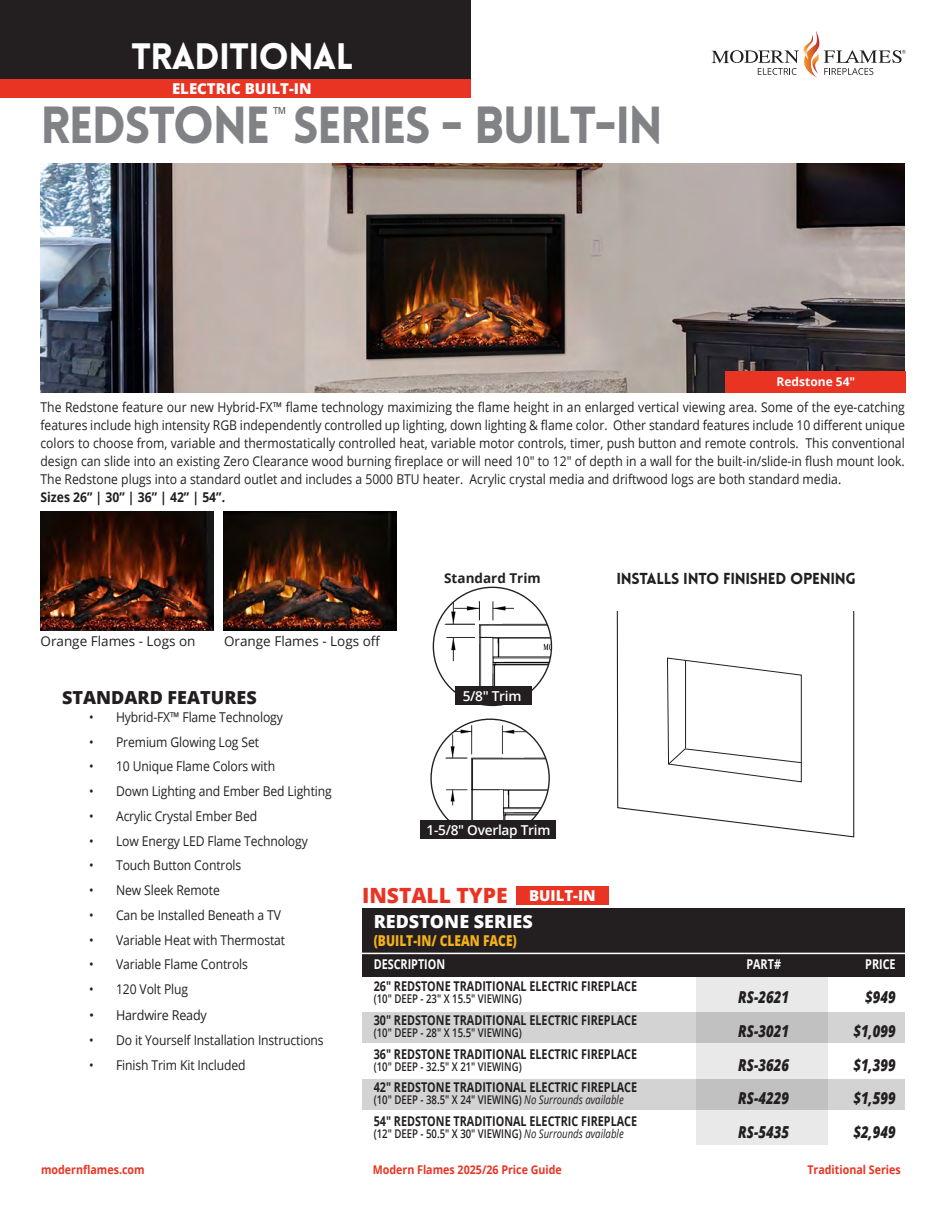
<style>
.page{position:relative;width:945px;height:1215px;background:#fff}
.page>*{position:absolute;margin:0;border:0;box-sizing:border-box;transform-origin:0 0}
.t1{font:900 51px "Lovelo";letter-spacing:-.035em;color:#808285;scale:.96 1}
.t2{font:900 36px "Lovelo";letter-spacing:-.02em;color:#fff}
.t3{font:800 21px "Open Sans";color:#ea3423}
.t4{font:19.5px "Open Sans";color:#6c6d70;scale:.9 1}
.t5{font:800 18px "Open Sans";color:#231f20}
.t6{font:800 18px "Open Sans";color:#fff}
.t7{font:italic 800 16.5px "Open Sans";color:#231f20;scale:.8 1}
.t8{font:900 15.6px "Lovelo";letter-spacing:-.02em;color:#231f20}
.t9{font:800 15px "Open Sans";color:#fff}
.t10{font:800 15px "Open Sans";color:#f4b119;scale:.8 1}
.t11{font:600 13.65px "Open Sans";letter-spacing:-.02em;color:#fff}
.t12{font:13.5px/18px "Open Sans";letter-spacing:-.01em;color:#231f20;text-align:justify;scale:.9 1}
.t13{font:700 13.5px "Open Sans";color:#231f20;scale:.8 1}
.t14{font:13.5px "Open Sans";letter-spacing:-.01em;color:#231f20}
.t15{font:700 13.5px "Open Sans";color:#231f20;scale:.9 1}
.t16{font:700 13.5px "Open Sans";color:#fff;scale:.8 1}
.t17{font:700 13.5px "Open Sans";color:#231f20}
.t18{font:600 12px "Open Sans";color:#231f20;scale:.8 1}
.t19{font:700 12px "Open Sans";color:#ea3423;scale:.89 1}
.t20{font:700 12px "Open Sans";color:#fff}
.s1{font-weight:400;font-style:italic}
</style>
<div class="page">
<div style="left:0;top:1px;width:470px;height:78px;background:#231f20"></div>
<img style="left:40px;top:164px;width:864px;height:229px">
<img style="left:40px;top:512px;width:173px;height:119px">
<img style="left:224px;top:512px;width:172px;height:119px">
<svg style="left:616px;top:611px;width:239px;height:227px"></svg>
<svg style="left:667px;top:657px;width:135px;height:126px"></svg>
<img style="left:439px;top:587px;width:112px;height:106px">
<img style="left:434px;top:719px;width:115px;height:101px">
<div style="left:455px;top:686px;width:77px;height:19px;background:#231f20"></div>
<div style="left:421px;top:820px;width:135px;height:19px;background:#231f20"></div>
<div style="left:696px;top:972px;width:132px;height:173px;background:#e9e9e9"></div>
<div style="left:362px;top:908px;width:542px;height:68px;background:#231f20"></div>
<hr style="left:358px;top:953px;width:553px;height:1px;background:#fff">
<div style="left:362px;top:1012px;width:542px;height:30px;background:linear-gradient(to right,#d5d5d5,#c9c8c8)"></div>
<div style="left:362px;top:1079px;width:542px;height:30px;background:linear-gradient(to right,#d5d5d5,#c9c8c8)"></div>
<div style="left:725px;top:371px;width:181px;height:22px;background:#ea3423"></div>
<div style="left:516px;top:886px;width:93px;height:19px;background:#ea3423"></div>
<div style="left:0;top:79px;width:470px;height:19px;background:#ea3423"></div>
<svg style="left:712px;top:31px;width:194px;height:46px"></svg>
<p class="t2" style="left:131px;top:34px;width:224px">TRADITIONAL</p>
<p class="t9" style="left:172px;top:77px;width:141px">ELECTRIC BUILT-IN</p>
<p class="t4" style="left:273px;top:100px;width:17px">™</p>
<p class="t1" style="left:40px;top:93px;width:650px">REDSTONE SERIES - Built-In</p>
<p class="t20" style="left:777px;top:373px;width:80px">Redstone 54"</p>
<p class="t12" style="left:40px;top:398px;width:962px">The Redstone feature our new Hybrid-FX™ flame technology maximizing the flame height in an enlarged vertical viewing area. Some of the eye-catching features include high intensity RGB independently controlled up lighting, down lighting &amp; flame color. Other standard features include 10 different unique colors to choose from, variable and thermostatically controlled heat, variable motor controls, timer, push button and remote controls. This conventional design can slide into an existing Zero Clearance wood burning fireplace or will need 10" to 12" of depth in a wall for the built-in/slide-in flush mount look.<br>The Redstone plugs into a standard outlet and includes a 5000 BTU heater. Acrylic crystal media and driftwood logs are both standard media.</p>
<p class="t15" style="left:40px;top:488px;width:207px">Sizes 26” | 30” | 36” | 42” | 54”.</p>
<p class="t14" style="left:40px;top:632px;width:157px">Orange Flames - Logs on</p>
<p class="t14" style="left:224px;top:632px;width:158px">Orange Flames - Logs off</p>
<p class="t17" style="left:444px;top:568px;width:98px">Standard Trim</p>
<p class="t8" style="left:616px;top:569px;width:241px">INSTALLS INTO FINISHED OPENING</p>
<p class="t5" style="left:62px;top:684px;width:196px">STANDARD FEATURES</p>
<p class="t12" style="left:89px;top:708px;width:217px">• Hybrid-FX™ Flame Technology</p>
<p class="t12" style="left:89px;top:732px;width:190px">• Premium Glowing Log Set</p>
<p class="t12" style="left:89px;top:757px;width:208px">• 10 Unique Flame Colors with</p>
<p class="t12" style="left:89px;top:782px;width:271px">• Down Lighting and Ember Bed Lighting</p>
<p class="t12" style="left:89px;top:807px;width:188px">• Acrylic Crystal Ember Bed</p>
<p class="t12" style="left:89px;top:831px;width:245px">• Low Energy LED Flame Technology</p>
<p class="t12" style="left:89px;top:856px;width:171px">• Touch Button Controls</p>
<p class="t12" style="left:89px;top:881px;width:147px">• New Sleek Remote</p>
<p class="t12" style="left:89px;top:906px;width:215px">• Can be Installed Beneath a TV</p>
<p class="t12" style="left:89px;top:930px;width:219px">• Variable Heat with Thermostat</p>
<p class="t12" style="left:89px;top:955px;width:178px">• Variable Flame Controls</p>
<p class="t12" style="left:89px;top:980px;width:112px">• 120 Volt Plug</p>
<p class="t14" style="left:89px;top:1006px;width:119px">• Hardwire Ready</p>
<p class="t12" style="left:89px;top:1031px;width:262px">• Do it Yourself Installation Instructions</p>
<p class="t12" style="left:89px;top:1056px;width:175px">• Finish Trim Kit Included</p>
<p class="t11" style="left:463px;top:687px;width:60px">5/8" Trim</p>
<p class="t11" style="left:427px;top:820px;width:125px">1-5/8" Overlap Trim</p>
<p class="t3" style="left:362px;top:879px;width:147px">INSTALL TYPE</p>
<p class="t9" style="left:529px;top:884px;width:68px">BUILT-IN</p>
<p class="t6" style="left:374px;top:907px;width:161px">REDSTONE SERIES</p>
<p class="t10" style="left:374px;top:929px;width:181px">(BUILT-IN/ CLEAN FACE)</p>
<p class="t16" style="left:374px;top:955px;width:91px">DESCRIPTION</p>
<p class="t16" style="left:746px;top:955px;width:45px">PART#</p>
<p class="t16" style="left:865px;top:955px;width:40px">PRICE</p>
<p class="t13" style="left:374px;top:977px;width:331px">26" REDSTONE TRADITIONAL ELECTRIC FIREPLACE</p>
<p class="t18" style="left:374px;top:991px;width:187px">(10" DEEP - 23" X 15.5" VIEWING)</p>
<p class="t7" style="left:738px;top:985px;width:65px">RS-2621</p>
<p class="t7" style="left:865px;top:985px;width:40px">$949</p>
<p class="t13" style="left:374px;top:1011px;width:331px">30" REDSTONE TRADITIONAL ELECTRIC FIREPLACE</p>
<p class="t18" style="left:374px;top:1024px;width:187px">(10" DEEP - 28" X 15.5" VIEWING)</p>
<p class="t7" style="left:738px;top:1018px;width:65px">RS-3021</p>
<p class="t7" style="left:853px;top:1018px;width:54px">$1,099</p>
<p class="t13" style="left:374px;top:1044px;width:331px">36" REDSTONE TRADITIONAL ELECTRIC FIREPLACE</p>
<p class="t18" style="left:374px;top:1058px;width:187px">(10" DEEP - 32.5" X 21" VIEWING)</p>
<p class="t7" style="left:738px;top:1052px;width:65px">RS-3626</p>
<p class="t7" style="left:853px;top:1052px;width:54px">$1,399</p>
<p class="t13" style="left:374px;top:1078px;width:331px">42" REDSTONE TRADITIONAL ELECTRIC FIREPLACE</p>
<p class="t18" style="left:374px;top:1092px;width:314px">(10" DEEP - 38.5" X 24" VIEWING) <span class="s1">No Surrounds available</span></p>
<p class="t7" style="left:738px;top:1086px;width:65px">RS-4229</p>
<p class="t7" style="left:853px;top:1086px;width:54px">$1,599</p>
<p class="t13" style="left:374px;top:1112px;width:331px">54" REDSTONE TRADITIONAL ELECTRIC FIREPLACE</p>
<p class="t18" style="left:374px;top:1126px;width:314px">(12" DEEP - 50.5" X 30" VIEWING) <span class="s1">No Surrounds available</span></p>
<p class="t7" style="left:738px;top:1120px;width:65px">RS-5435</p>
<p class="t7" style="left:853px;top:1120px;width:54px">$2,949</p>
<p class="t19" style="left:41px;top:1161px;width:118px">modernflames.com</p>
<p class="t19" style="left:373px;top:1161px;width:214px">Modern Flames 2025/26 Price Guide</p>
<p class="t19" style="left:807px;top:1161px;width:106px">Traditional Series</p>
</div>
